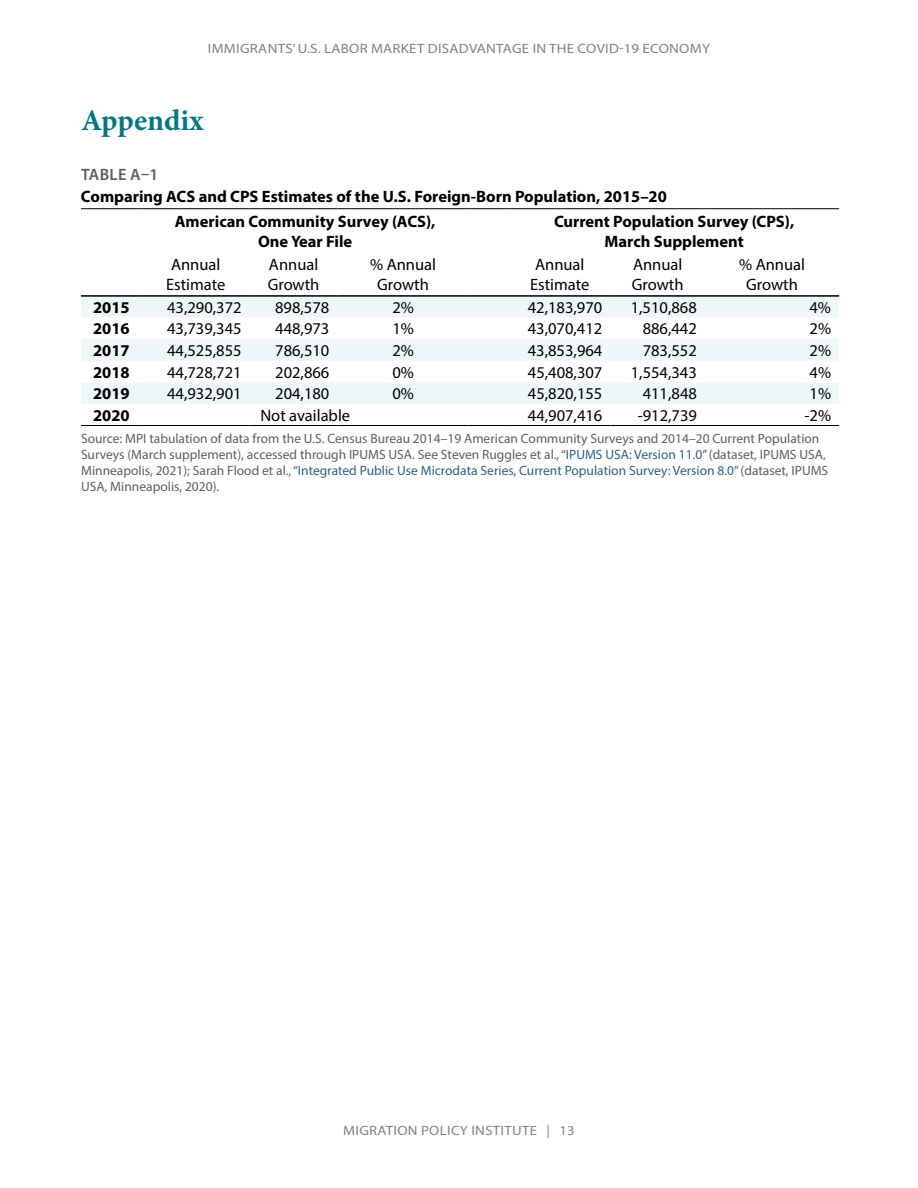
<style>
.page{position:relative;width:918px;height:1188px;background:#fff}
.page>*{position:absolute;margin:0;border:0;box-sizing:border-box;transform-origin:0 0}
.t1{font:700 30px "Minion Pro";color:#037788}
.t2{font:16.5px/19.8px "Myriad Pro";color:#000;text-align:center}
.t3{font:700 16.5px/24.9px "Myriad Pro";color:#000}
.t4{font:600 16.5px "Myriad Pro";letter-spacing:.02em;color:#5f5f5f}
.t5{font:13.5px/16.2px "Myriad Pro";color:#5f5f5f}
.t6{font:13.5px "Myriad Pro";letter-spacing:.02em;color:#808285;scale:1.1 1}
.s1{color:#2f6089}
</style>
<div class="page">
<svg style="left:81px;top:297px;width:758px;height:107px;fill:#eef8f8"></svg>
<hr style="left:81px;top:208px;width:61px;height:1px;background:#000">
<hr style="left:142px;top:208px;width:108px;height:1px;background:#000">
<hr style="left:250px;top:208px;width:88px;height:1px;background:#000">
<hr style="left:338px;top:208px;width:131px;height:1px;background:#000">
<hr style="left:469px;top:208px;width:40px;height:1px;background:#000">
<hr style="left:509px;top:208px;width:101px;height:1px;background:#000">
<hr style="left:610px;top:208px;width:95px;height:1px;background:#000">
<hr style="left:705px;top:208px;width:134px;height:1px;background:#000">
<hr style="left:81px;top:425px;width:61px;height:1px;background:#000">
<hr style="left:142px;top:425px;width:108px;height:1px;background:#000">
<hr style="left:250px;top:425px;width:88px;height:1px;background:#000">
<hr style="left:338px;top:425px;width:131px;height:1px;background:#000">
<hr style="left:469px;top:425px;width:40px;height:1px;background:#000">
<hr style="left:509px;top:425px;width:101px;height:1px;background:#000">
<hr style="left:610px;top:425px;width:95px;height:1px;background:#000">
<hr style="left:705px;top:425px;width:134px;height:1px;background:#000">
<hr style="left:81px;top:295px;width:61px;height:2px;background:#000">
<hr style="left:142px;top:295px;width:108px;height:2px;background:#000">
<hr style="left:250px;top:295px;width:88px;height:2px;background:#000">
<hr style="left:338px;top:295px;width:131px;height:2px;background:#000">
<hr style="left:469px;top:295px;width:40px;height:2px;background:#000">
<hr style="left:509px;top:295px;width:101px;height:2px;background:#000">
<hr style="left:610px;top:295px;width:95px;height:2px;background:#000">
<hr style="left:705px;top:295px;width:134px;height:2px;background:#000">
<p class="t6" style="left:208px;top:40px;width:458px">IMMIGRANTS’ U.S. LABOR MARKET DISADVANTAGE IN THE COVID-19 ECONOMY</p>
<h1 class="t1" style="left:81px;top:99px;width:124px">Appendix</h1>
<p class="t4" style="left:81px;top:164px;width:79px">TABLE A–1</p>
<p class="t3" style="left:175px;top:184px;width:494px;text-indent:-94px">Comparing ACS and CPS Estimates of the U.S. Foreign-Born Population, 2015–20<br>American Community Survey (ACS),</p>
<p class="t3" style="left:258px;top:228px;width:96px">One Year File</p>
<p class="t3" style="left:554px;top:211px;width:242px;line-height:19.8px;text-align:center">Current Population Survey (CPS),<br>March Supplement</p>
<p class="t2" style="left:166px;top:255px;width:61px">Annual<br>Estimate</p>
<p class="t2" style="left:268px;top:255px;width:53px;text-align:left">Annual<br>Growth</p>
<p class="t2" style="left:370px;top:255px;width:67px">% Annual<br>Growth</p>
<p class="t2" style="left:530px;top:255px;width:61px">Annual<br>Estimate</p>
<p class="t2" style="left:632px;top:255px;width:53px;text-align:left">Annual<br>Growth</p>
<p class="t2" style="left:739px;top:255px;width:67px">% Annual<br>Growth</p>
<p class="t3" style="left:93px;top:295px;width:38px">2015</p>
<p class="t2" style="left:167px;top:298px;width:76px">43,290,372</p>
<p class="t2" style="left:275px;top:298px;width:56px">898,578</p>
<p class="t2" style="left:392px;top:298px;width:23px">2%</p>
<p class="t2" style="left:528px;top:298px;width:76px">42,183,970</p>
<p class="t2" style="left:631px;top:298px;width:68px">1,510,868</p>
<p class="t2" style="left:810px;top:298px;width:23px">4%</p>
<p class="t3" style="left:93px;top:316px;width:38px">2016</p>
<p class="t2" style="left:167px;top:319px;width:76px">43,739,345</p>
<p class="t2" style="left:275px;top:319px;width:56px">448,973</p>
<p class="t2" style="left:392px;top:319px;width:23px">1%</p>
<p class="t2" style="left:528px;top:319px;width:76px">43,070,412</p>
<p class="t2" style="left:643px;top:319px;width:56px">886,442</p>
<p class="t2" style="left:810px;top:319px;width:23px">2%</p>
<p class="t3" style="left:93px;top:338px;width:38px">2017</p>
<p class="t2" style="left:167px;top:340px;width:76px">44,525,855</p>
<p class="t2" style="left:275px;top:340px;width:56px">786,510</p>
<p class="t2" style="left:392px;top:340px;width:23px">2%</p>
<p class="t2" style="left:528px;top:340px;width:76px">43,853,964</p>
<p class="t2" style="left:643px;top:340px;width:56px">783,552</p>
<p class="t2" style="left:810px;top:340px;width:23px">2%</p>
<p class="t3" style="left:93px;top:359px;width:38px">2018</p>
<p class="t2" style="left:167px;top:362px;width:76px">44,728,721</p>
<p class="t2" style="left:275px;top:362px;width:56px">202,866</p>
<p class="t2" style="left:392px;top:362px;width:23px">0%</p>
<p class="t2" style="left:528px;top:362px;width:76px">45,408,307</p>
<p class="t2" style="left:631px;top:362px;width:68px">1,554,343</p>
<p class="t2" style="left:810px;top:362px;width:23px">4%</p>
<p class="t3" style="left:93px;top:381px;width:38px">2019</p>
<p class="t2" style="left:167px;top:384px;width:76px">44,932,901</p>
<p class="t2" style="left:275px;top:384px;width:56px">204,180</p>
<p class="t2" style="left:392px;top:384px;width:23px">0%</p>
<p class="t2" style="left:528px;top:384px;width:76px">45,820,155</p>
<p class="t2" style="left:643px;top:384px;width:56px">411,848</p>
<p class="t2" style="left:810px;top:384px;width:23px">1%</p>
<p class="t3" style="left:93px;top:402px;width:38px">2020</p>
<p class="t2" style="left:260px;top:405px;width:91px">Not available</p>
<p class="t2" style="left:528px;top:405px;width:76px">44,907,416</p>
<p class="t2" style="left:638px;top:405px;width:61px">-912,739</p>
<p class="t2" style="left:805px;top:405px;width:28px">-2%</p>
<p class="t5" style="left:81px;top:430px;width:749px">Source: MPI tabulation of data from the U.S. Census Bureau 2014–19 American Community Surveys and 2014–20 Current Population Surveys (March supplement), accessed through IPUMS USA. See Steven Ruggles et al., “<span class="s1">IPUMS USA: Version 11.0”</span> (dataset, IPUMS USA, Minneapolis, 2021); Sarah Flood et al., “<span class="s1">Integrated Public Use Microdata Series, Current Population Survey: Version 8.0</span>” (dataset, IPUMS USA, Minneapolis, 2020).</p>
<p class="t6" style="left:343px;top:1122px;width:212px">MIGRATION POLICY INSTITUTE | 13</p>
</div>
